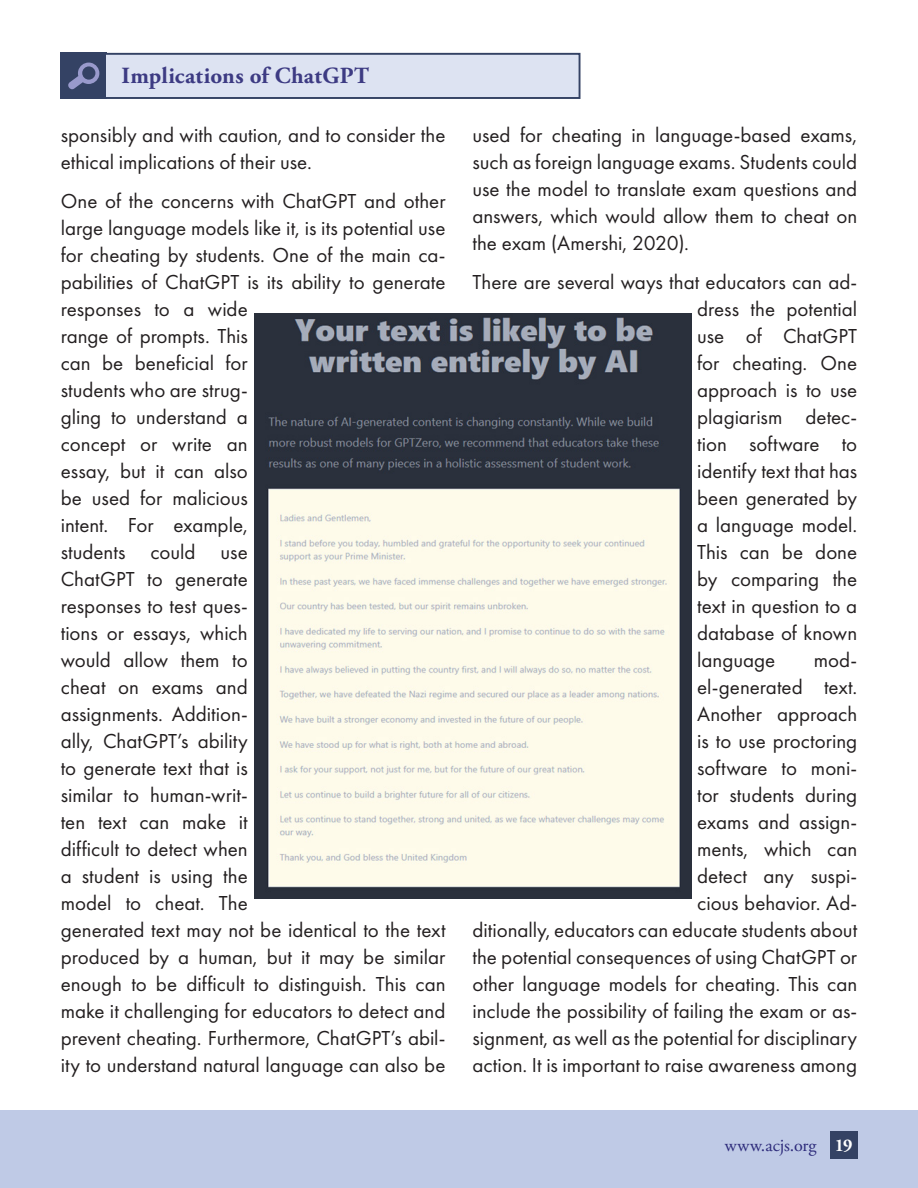
<style>
.page{position:relative;width:918px;height:1188px;background:#fff}
.page>*{position:absolute;margin:0;border:0;box-sizing:border-box;transform-origin:0 0}
.Section__Head{font:700 23.1px "Adobe Garamond Pro";letter-spacing:.01em;color:#3d3b83}
.t1{font:21px/27px "Futura PT";color:#231f20}
.Body{font:18px "Adobe Garamond Pro";color:#2d2b7b}
.Body-2{font:700 18px "Adobe Garamond Pro";color:#fff}
</style>
<div class="page">
<div style="left:61px;top:53px;width:46px;height:46px;background:#344264"></div>
<svg style="left:68px;top:63px;width:31px;height:26px"></svg>
<div style="left:104px;top:53px;width:477px;height:46px;background:#dde3f2;border:2px solid #344264"></div>
<div style="left:0;top:1110px;width:918px;height:78px;background:#bfcae6"></div>
<div style="left:830px;top:1131px;width:27px;height:27px;background:#344264"></div>
<img style="left:254px;top:313px;width:437px;height:585px">
<p class="Section__Head" style="left:121px;top:62px;width:249px">Implications of ChatGPT</p>
<p class="t1" style="left:61px;top:121px;width:386px">sponsibly and with caution, and to consider the ethical implications of their use.</p>
<p class="t1" style="left:61px;top:187px;width:386px">One of the concerns with ChatGPT and other large language models like it, is its potential use for cheating by students. One of the main ca&shy;pabilities of ChatGPT is its ability to generate responses to a wide<br>range of prompts. This<br>can be beneficial for<br>students who are strug-<br>gling to understand a<br>concept or write an<br>essay, but it can also<br>be used for malicious<br>intent. For example,<br>students could use<br>ChatGPT to generate<br>responses to test ques-<br>tions or essays, which<br>would allow them to<br>cheat on exams and<br>assignments. Addition-<br>ally, ChatGPT’s ability<br>to generate text that is<br>similar to human-writ-<br>ten text can make it<br>difficult to detect when<br>a student is using the<br>model to cheat. The<br>generated text may not be identical to the text produced by a human, but it may be similar enough to be difficult to distinguish. This can make it challenging for educators to detect and prevent cheating. Furthermore, ChatGPT’s abil&shy;ity to understand natural language can also be</p>
<p class="t1" style="left:472px;top:121px;width:386px;text-align:justify">used for cheating in language-based exams, such as foreign language exams. Students could use the model to translate exam questions and answers, which would allow them to cheat on the exam (Amershi, 2020).</p>
<p class="t1" style="left:697px;top:268px;width:162px;text-align:justify;text-indent:-225px">There are several ways that educators can ad&shy;dress the potential use of ChatGPT for cheating. One approach is to use plagiarism detec&shy;tion software to identify text that has been generated by a language model.<br>This can be done by comparing the text in question to a database of known language</p>
<p class="t1" style="left:472px;top:646px;width:386px;text-align:right">mod-<br>el-generated text.<br>Another approach<br>is to use proctoring<br>software to moni-<br>tor students during<br>exams and assign-<br>ments, which can<br>detect any suspi-<br>cious behavior. Ad-<br>ditionally, educators can educate students about the potential consequences of using ChatGPT or other language models for cheating. This can include the possibility of failing the exam or as&shy;signment, as well as the potential for disciplinary action. It is important to raise awareness among</p>
<p class="Body" style="left:725px;top:1134px;width:93px">www.acjs.org</p>
<p class="Body-2" style="left:835px;top:1135px;width:19px">19</p>
</div>
